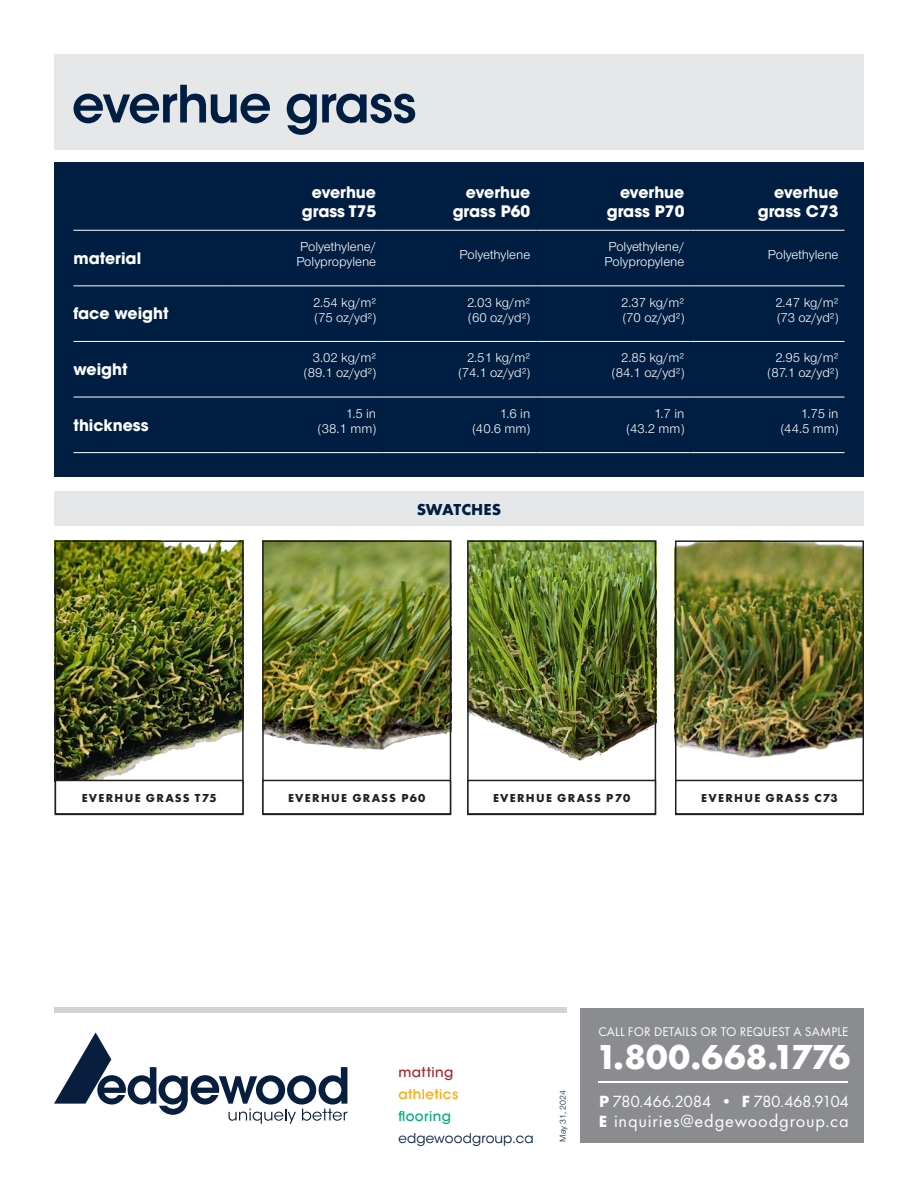
<style>
.page{position:relative;width:918px;height:1188px;background:#fff}
.page>*{position:absolute;margin:0;border:0;box-sizing:border-box;transform-origin:0 0}
.Swatch_sheet_product_name{font:600 51px "ITC Avant Garde Std";letter-spacing:-.02em;color:#001e41}
.t1{font:700 36px "Futura PT";letter-spacing:.005em;color:#fff}
.t2{font:18.3px "Futura PT";letter-spacing:.045em;color:#fff}
.t3{font:16.8px "Futura PT";letter-spacing:-.02em;color:#fff}
.SWATCHES_header{font:700 16.5px "Futura PT";letter-spacing:.01em;color:#001e41}
.Table_bold{font:700 15.75px/18.9px "ITC Avant Garde Std";color:#fff;text-align:right}
.Table_Text{font:13.5px/15px "Nimbus San Nov";color:#fff;text-align:right}
.t4{font:13.5px "ITC Avant Garde Std";letter-spacing:.01em;color:#001e41}
.t5{font:500 13.5px "ITC Avant Garde Std";letter-spacing:.03em;color:#ffa300}
.t6{font:500 13.5px "ITC Avant Garde Std";letter-spacing:.03em;color:#00ab84}
.t7{font:500 13.5px "ITC Avant Garde Std";letter-spacing:.03em;color:#ab2328}
.t8{font:13.05px "Futura PT";letter-spacing:.01em;color:#fff}
.Swatch_Color_Code{font:700 12px "Futura PT";letter-spacing:.11em;color:#231f20}
.t9{font:9px "Nimbus San Nov";color:#001e41}
.s1{font-weight:700}
.s2{font-weight:700;font-size:16.8px}
</style>
<div class="page">
<div style="left:54px;top:1008px;width:513px;height:5px;background:#d1d2d4"></div>
<div style="left:580px;top:1008px;width:284px;height:135px;background:#8a8c8f"></div>
<div style="left:54px;top:54px;width:810px;height:95px;background:#e6e7e9"></div>
<div style="left:54px;top:162px;width:810px;height:315px;background:#001e41"></div>
<svg style="left:54px;top:1032px;width:294px;height:92px"></svg>
<img style="left:470px;top:543px;width:183px;height:237px">
<div style="left:467px;top:540px;width:189px;height:275px;border:2px solid #231f20"></div>
<img style="left:58px;top:543px;width:183px;height:237px">
<div style="left:55px;top:540px;width:189px;height:275px;border:2px solid #231f20"></div>
<img style="left:265px;top:543px;width:183px;height:237px">
<div style="left:262px;top:540px;width:189px;height:275px;border:2px solid #231f20"></div>
<img style="left:678px;top:543px;width:183px;height:237px">
<div style="left:675px;top:540px;width:189px;height:275px;border:2px solid #231f20"></div>
<hr style="left:74px;top:230px;width:154px;height:1px;background:#fff">
<hr style="left:74px;top:286px;width:154px;height:1px;background:#fff">
<hr style="left:74px;top:341px;width:154px;height:1px;background:#fff">
<hr style="left:74px;top:397px;width:154px;height:1px;background:#fff">
<hr style="left:74px;top:452px;width:154px;height:1px;background:#fff">
<hr style="left:228px;top:230px;width:154px;height:1px;background:#fff">
<hr style="left:382px;top:230px;width:154px;height:1px;background:#fff">
<hr style="left:536px;top:230px;width:154px;height:1px;background:#fff">
<hr style="left:690px;top:230px;width:155px;height:1px;background:#fff">
<hr style="left:228px;top:286px;width:154px;height:1px;background:#fff">
<hr style="left:382px;top:286px;width:154px;height:1px;background:#fff">
<hr style="left:536px;top:286px;width:154px;height:1px;background:#fff">
<hr style="left:690px;top:286px;width:155px;height:1px;background:#fff">
<hr style="left:228px;top:341px;width:154px;height:1px;background:#fff">
<hr style="left:382px;top:341px;width:154px;height:1px;background:#fff">
<hr style="left:536px;top:341px;width:154px;height:1px;background:#fff">
<hr style="left:690px;top:341px;width:155px;height:1px;background:#fff">
<hr style="left:228px;top:397px;width:154px;height:1px;background:#fff">
<hr style="left:382px;top:397px;width:154px;height:1px;background:#fff">
<hr style="left:536px;top:397px;width:154px;height:1px;background:#fff">
<hr style="left:690px;top:397px;width:155px;height:1px;background:#fff">
<hr style="left:228px;top:452px;width:154px;height:1px;background:#fff">
<hr style="left:382px;top:452px;width:154px;height:1px;background:#fff">
<hr style="left:536px;top:452px;width:154px;height:1px;background:#fff">
<hr style="left:690px;top:452px;width:155px;height:1px;background:#fff">
<div style="left:54px;top:491px;width:810px;height:35px;background:#e6e7e9"></div>
<hr style="left:599px;top:1082px;width:249px;height:1px;background:#fff">
<div style="left:55px;top:780px;width:189px;height:35px;border:2px solid #231f20"></div>
<div style="left:262px;top:780px;width:189px;height:35px;border:2px solid #231f20"></div>
<div style="left:467px;top:780px;width:189px;height:35px;border:2px solid #231f20"></div>
<div style="left:675px;top:780px;width:189px;height:35px;border:2px solid #231f20"></div>
<p class="Swatch_sheet_product_name" style="left:72px;top:72px;width:346px">everhue grass</p>
<p class="Table_bold" style="left:302px;top:182px;width:76px">everhue grass T75</p>
<p class="Table_bold" style="left:453px;top:182px;width:79px">everhue grass P60</p>
<p class="Table_bold" style="left:607px;top:182px;width:79px">everhue grass P70</p>
<p class="Table_bold" style="left:758px;top:182px;width:82px">everhue grass C73</p>
<p class="Table_bold" style="left:73px;top:249px;width:69px">material</p>
<p class="Table_Text" style="left:296px;top:239px;width:81px;text-align:left">Polyethylene/<br>Polypropylene</p>
<p class="Table_Text" style="left:460px;top:247px;width:72px">Polyethylene</p>
<p class="Table_Text" style="left:605px;top:239px;width:81px;text-align:left">Polyethylene/<br>Polypropylene</p>
<p class="Table_Text" style="left:768px;top:247px;width:72px">Polyethylene</p>
<p class="Table_bold" style="left:73px;top:304px;width:97px">face weight</p>
<p class="Table_Text" style="left:313px;top:295px;width:65px;text-align:left">2.54 kg/m² (75 oz/yd²)</p>
<p class="Table_Text" style="left:467px;top:295px;width:65px;text-align:left">2.03 kg/m² (60 oz/yd²)</p>
<p class="Table_Text" style="left:621px;top:295px;width:65px;text-align:left">2.37 kg/m² (70 oz/yd²)</p>
<p class="Table_Text" style="left:775px;top:295px;width:65px;text-align:left">2.47 kg/m² (73 oz/yd²)</p>
<p class="Table_bold" style="left:74px;top:360px;width:56px">weight</p>
<p class="Table_Text" style="left:304px;top:351px;width:74px">3.02 kg/m² (89.1 oz/yd²)</p>
<p class="Table_Text" style="left:458px;top:351px;width:73px">2.51 kg/m² (74.1 oz/yd²)</p>
<p class="Table_Text" style="left:612px;top:351px;width:74px">2.85 kg/m² (84.1 oz/yd²)</p>
<p class="Table_Text" style="left:767px;top:351px;width:73px;text-align:center">2.95 kg/m² (87.1 oz/yd²)</p>
<p class="Table_bold" style="left:74px;top:415px;width:77px">thickness</p>
<p class="Table_Text" style="left:318px;top:406px;width:60px">1.5 in (38.1 mm)</p>
<p class="Table_Text" style="left:472px;top:406px;width:59px">1.6 in (40.6 mm)</p>
<p class="Table_Text" style="left:627px;top:406px;width:59px">1.7 in (43.2 mm)</p>
<p class="Table_Text" style="left:781px;top:406px;width:59px">1.75 in (44.5 mm)</p>
<p class="SWATCHES_header" style="left:417px;top:499px;width:86px">SWATCHES</p>
<p class="Swatch_Color_Code" style="left:82px;top:790px;width:137px">EVERHUE GRASS T75</p>
<p class="Swatch_Color_Code" style="left:288px;top:790px;width:139px">EVERHUE GRASS P60</p>
<p class="Swatch_Color_Code" style="left:493px;top:790px;width:139px">EVERHUE GRASS P70</p>
<p class="Swatch_Color_Code" style="left:701px;top:790px;width:138px">EVERHUE GRASS C73</p>
<p class="t7" style="left:398px;top:1064px;width:57px">matting</p>
<p class="t5" style="left:398px;top:1086px;width:61px">athletics</p>
<p class="t6" style="left:398px;top:1108px;width:54px">flooring</p>
<p class="t4" style="left:398px;top:1129px;width:137px">edgewoodgroup.ca</p>
<p class="t9" style="left:558px;top:1142px;width:53px;rotate:-90deg">May 31, 2024</p>
<p class="t8" style="left:598px;top:1024px;width:252px">CALL FOR DETAILS OR TO REQUEST A SAMPLE</p>
<p class="t1" style="left:596px;top:1034px;width:256px">1.800.668.1776</p>
<p class="t3" style="left:599px;top:1092px;width:251px"><span class="s1">P</span> 780.466.2084 • <span class="s1">F</span> 780.468.9104</p>
<p class="t2" style="left:599px;top:1110px;width:251px"><span class="s2">E</span> inquiries@edgewoodgroup.ca</p>
</div>
